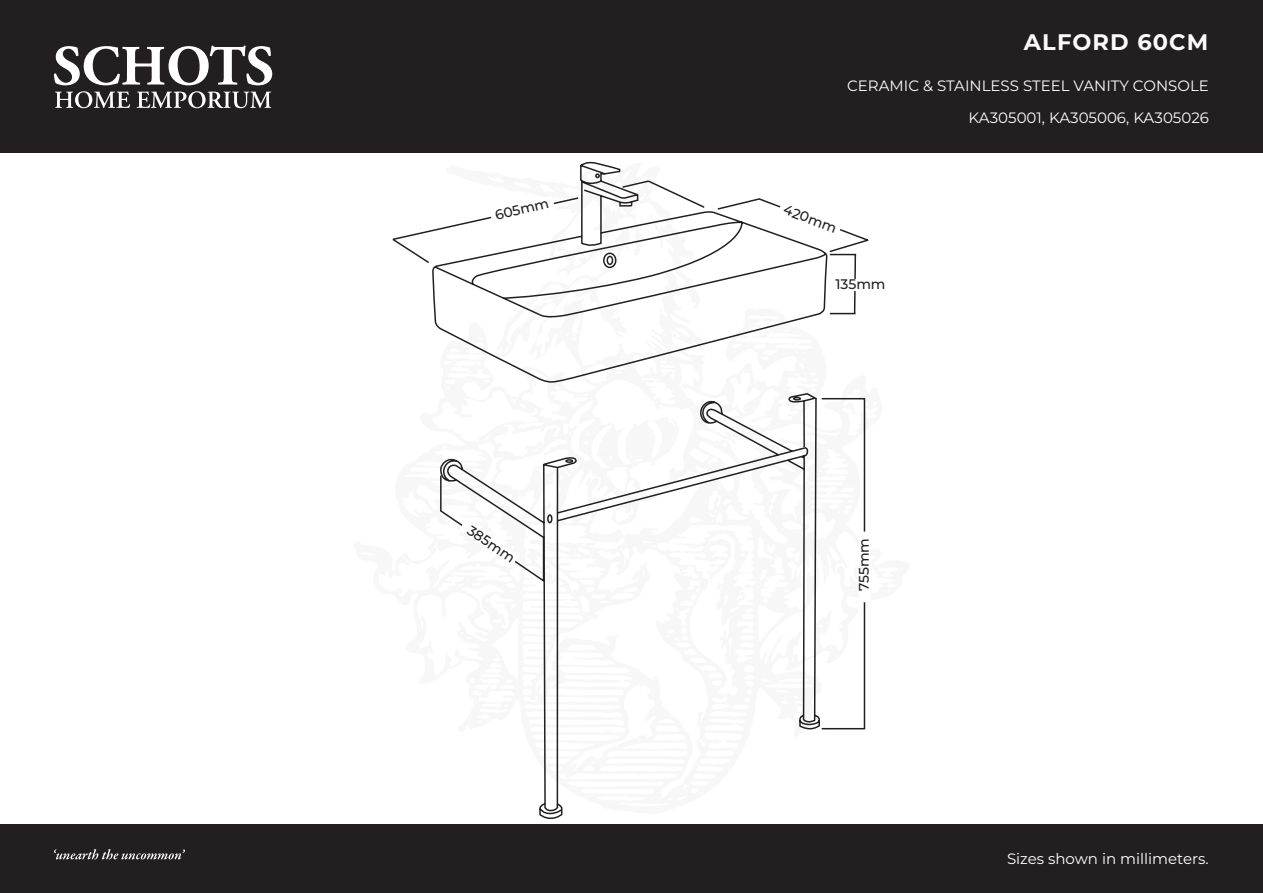
<style>
.page{position:relative;width:1263px;height:893px;background:#fff}
.page>*{position:absolute;margin:0;border:0;box-sizing:border-box;transform-origin:0 0}
.t1{font:700 22.5px "Montserrat";letter-spacing:.05em;color:#fcfcfc}
.t2{font:15px "Montserrat";color:#fcfcfc}
.t3{font:15px "Montserrat";color:#fff}
.t4{font:500 13.8px "Montserrat";letter-spacing:-.005em;color:#231f20}
</style>
<div class="page">
<div style="left:0;top:0;width:1263px;height:153px;background:#231f20"></div>
<svg style="left:54px;top:46px;width:218px;height:39px"></svg>
<svg style="left:55px;top:91px;width:216px;height:17px"></svg>
<div style="left:0;top:824px;width:1263px;height:69px;background:#231f20"></div>
<svg style="left:54px;top:849px;width:131px;height:10px"></svg>
<svg style="left:392px;top:161px;width:436px;height:658px"></svg>
<svg style="left:489px;top:196px;width:66px;height:27px"></svg>
<svg style="left:716px;top:197px;width:153px;height:118px"></svg>
<div style="left:831px;top:279px;width:64px;height:12px;background:#fff"></div>
<svg style="left:439px;top:474px;width:106px;height:110px"></svg>
<div style="left:821px;top:398px;width:44px;height:331px;border:2px solid #231f20"></div>
<div style="left:858px;top:532px;width:13px;height:70px;background:#fff"></div>
<p class="t1" style="left:1024px;top:27px;width:186px">ALFORD 60CM</p>
<p class="t2" style="left:847px;top:76px;width:363px">CERAMIC &amp; STAINLESS STEEL VANITY CONSOLE</p>
<p class="t4" style="left:493px;top:207px;width:56px;rotate:-14deg">605mm</p>
<p class="t4" style="left:787px;top:200px;width:57px;rotate:21deg">420mm</p>
<p class="t4" style="left:835px;top:275px;width:52px">135mm</p>
<p class="t2" style="left:969px;top:108px;width:242px">KA305001, KA305006, KA305026</p>
<p class="t4" style="left:474px;top:521px;width:56px;rotate:34deg">385mm</p>
<p class="t4" style="left:855px;top:591px;width:55px;rotate:-90deg">755mm</p>
<p class="t3" style="left:1007px;top:848px;width:203px">Sizes shown in millimeters.</p>
</div>
